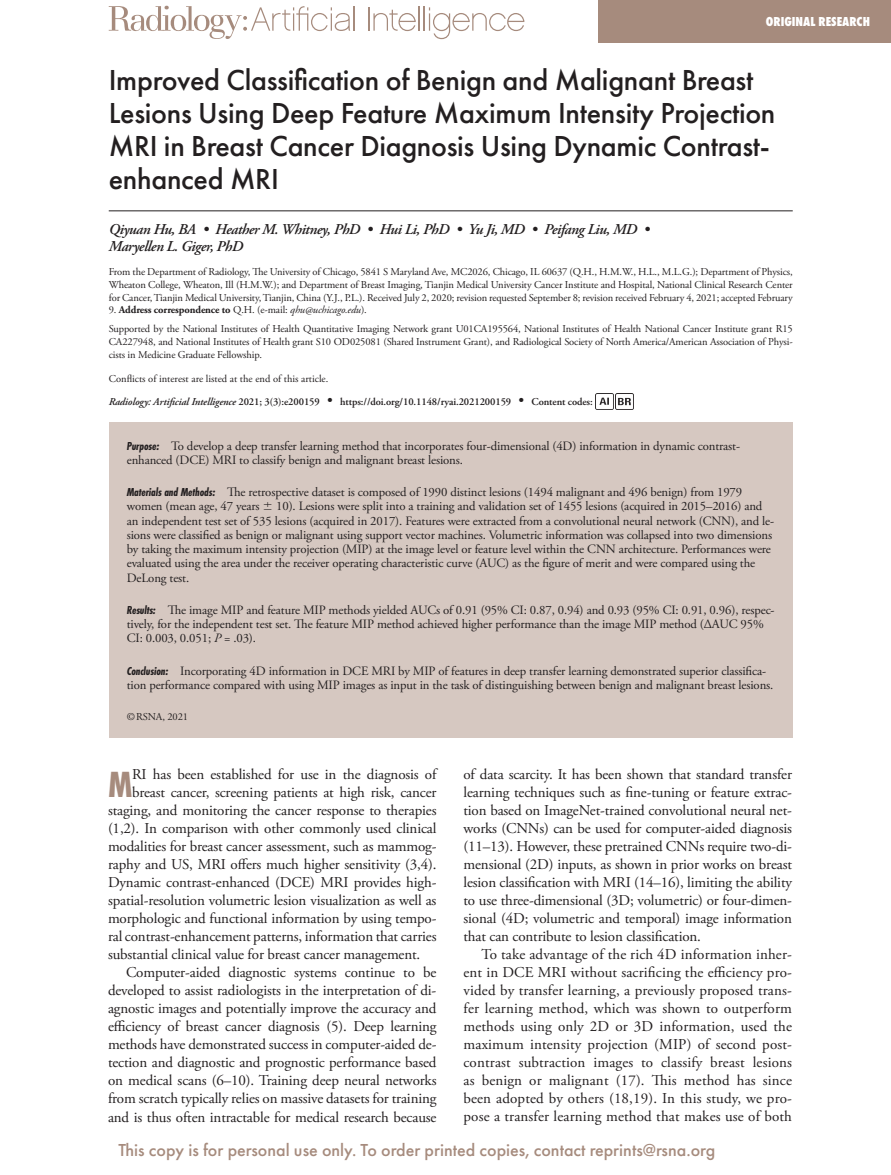
<style>
.page{position:relative;width:891px;height:1175px;background:#fff}
.page>*{position:absolute;margin:0;border:0;box-sizing:border-box;transform-origin:0 0}
.t1{font:700 37.8px "Futura PT Cond";color:#a68b7d}
.t2{font:500 30px/33px "Futura PT";letter-spacing:-.01em;color:#231f20}
.t3{font:500 18px "Futura PT";color:#a68b7d}
.t4{font:15px/18px "Adobe Garamond Pro";letter-spacing:-.01em;color:#231f20;text-align:justify}
.t5{font:italic 600 15px/16.5px "Adobe Garamond Pro";letter-spacing:-.03em;color:#231f20}
.t6{font:800 13.5px "Futura PT Cond";color:#fff}
.t7{font:12.75px/14.2px "Adobe Garamond Pro";letter-spacing:-.01em;color:#231f20}
.t8{font:10.5px/12.8px "Adobe Garamond Pro";letter-spacing:-.01em;color:#231f20}
.t9{font:600 10.5px/22.5px "Adobe Garamond Pro";letter-spacing:-.01em;color:#231f20}
.s1{font-weight:700}
.s2{font-style:italic}
.s3{font-weight:400}
.s4{font-weight:400;font-size:15px}
.s5{font-family:"Futura PT Cond";font-weight:700;font-style:italic;font-size:12px}
.s6{font-family:"Universal Greekwith Math Pi"}
</style>
<div class="page">
<div style="left:599px;top:0;width:292px;height:42px;background:#a68b7d"></div>
<svg style="left:369px;top:7px;width:47px;height:24px"></svg>
<hr style="left:418px;top:6px;width:2px;height:25px;background:#a68b7d">
<svg style="left:424px;top:6px;width:100px;height:33px"></svg>
<svg style="left:109px;top:6px;width:246px;height:33px"></svg>
<div style="left:109px;top:422px;width:684px;height:315px;background:#d6c8c1"></div>
<hr style="left:109px;top:210px;width:684px;height:1px;background:#231f20">
<img style="left:595px;top:393px;width:18px;height:16px">
<img style="left:615px;top:393px;width:18px;height:16px">
<p class="t6" style="left:766px;top:14px;width:106px">ORIGINAL RESEARCH</p>
<h2 class="t2" style="left:109px;top:64px;width:668px">Improved Classification of Benign and Malignant Breast Lesions Using Deep Feature Maximum Intensity Projection MRI in Breast Cancer Diagnosis Using Dynamic Contrast&shy;enhanced MRI</h2>
<p class="t5" style="left:109px;top:222px;width:542px">Qiyuan Hu, BA • Heather M. Whitney, PhD • Hui Li, PhD • Yu Ji, MD • Peifang Liu, MD •<br>Maryellen L. Giger, PhD</p>
<p class="t8" style="left:109px;top:266px;width:686px;text-align:justify">From the Department of Radiology, The University of Chicago, 5841 S Maryland Ave, MC2026, Chicago, IL 60637 (Q.H., H.M.W., H.L., M.L.G.); Department of Physics, Wheaton College, Wheaton, Ill (H.M.W.); and Department of Breast Imaging, Tianjin Medical University Cancer Institute and Hospital, National Clinical Research Center for Cancer, Tianjin Medical University, Tianjin, China (Y.J., P.L.). Received July 2, 2020; revision requested September 8; revision received February 4, 2021; accepted February</p>
<p class="t8" style="left:109px;top:301px;width:686px;line-height:18.8px">9. <span class="s1">Address correspondence to</span> Q.H. (e-mail: <span class="s2">qhu@uchicago.edu</span>).<br>Supported by the National Institutes of Health Quantitative Imaging Network grant U01CA195564, National Institutes of Health National Cancer Institute grant R15</p>
<p class="t8" style="left:109px;top:335px;width:686px">CA227948, and National Institutes of Health grant S10 OD025081 (Shared Instrument Grant), and Radiological Society of North America/American Association of Physi&shy;cists in Medicine Graduate Fellowship.</p>
<p class="t9" style="left:109px;top:368px;width:486px"><span class="s3">Conflicts of interest are listed at the end of this article.<br></span><span class="s2">Radiology: Artificial Intelligence</span> 2021; 3(3):e200159 <span class="s4">•</span> https://doi.org/10.1148/ryai.2021200159 <span class="s4">•</span> Content codes:</p>
<p class="t7" style="left:127px;top:439px;width:615px"><span class="s5">Purpose:</span> To develop a deep transfer learning method that incorporates four-dimensional (4D) information in dynamic contrast&shy;enhanced (DCE) MRI to classify benign and malignant breast lesions.</p>
<p class="t7" style="left:127px;top:485px;width:649px"><span class="s5">Materials and Methods:</span> The retrospective dataset is composed of 1990 distinct lesions (1494 malignant and 496 benign) from 1979 women (mean age, 47 years <span class="s6">6</span> 10). Lesions were split into a training and validation set of 1455 lesions (acquired in 2015–2016) and an independent test set of 535 lesions (acquired in 2017). Features were extracted from a convolutional neural network (CNN), and le&shy;sions were classified as benign or malignant using support vector machines. Volumetric information was collapsed into two dimensions by taking the maximum intensity projection (MIP) at the image level or feature level within the CNN architecture. Performances were evaluated using the area under the receiver operating characteristic curve (AUC) as the figure of merit and were compared using the DeLong test.</p>
<p class="t7" style="left:127px;top:603px;width:649px"><span class="s5">Results:</span> The image MIP and feature MIP methods yielded AUCs of 0.91 (95% CI: 0.87, 0.94) and 0.93 (95% CI: 0.91, 0.96), respec&shy;tively, for the independent test set. The feature MIP method achieved higher performance than the image MIP method (∆AUC 95%<br>CI: 0.003, 0.051; <span class="s2">P</span> = .03).</p>
<p class="t7" style="left:127px;top:664px;width:648px"><span class="s5">Conclusion:</span> Incorporating 4D information in DCE MRI by MIP of features in deep transfer learning demonstrated superior classifica&shy;tion performance compared with using MIP images as input in the task of distinguishing between benign and malignant breast lesions.</p>
<p class="t8" style="left:127px;top:710px;width:63px">©RSNA, 2021</p>
<p class="t4" style="left:464px;top:765px;width:330px">of data scarcity. It has been shown that standard transfer learning techniques such as fine-tuning or feature extrac&shy;tion based on ImageNet-trained convolutional neural net&shy;works (CNNs) can be used for computer-aided diagnosis (11–13). However, these pretrained CNNs require two-di&shy;mensional (2D) inputs, as shown in prior works on breast lesion classification with MRI (14–16), limiting the ability to use three-dimensional (3D; volumetric) or four-dimen&shy;sional (4D; volumetric and temporal) image information that can contribute to lesion classification.</p>
<p class="t4" style="left:464px;top:945px;width:330px;text-indent:18px">To take advantage of the rich 4D information inher&shy;ent in DCE MRI without sacrificing the efficiency pro&shy;vided by transfer learning, a previously proposed trans&shy;fer learning method, which was shown to outperform methods using only 2D or 3D information, used the maximum intensity projection (MIP) of second post&shy;contrast subtraction images to classify breast lesions as benign or malignant (17). This method has since been adopted by others (18,19). In this study, we pro&shy;pose a transfer learning method that makes use of both</p>
<p class="t3" style="left:118px;top:1139px;width:598px">This copy is for personal use only. To order printed copies, contact reprints@rsna.org</p>
<h1 class="t1" style="left:108px;top:763px;width:26px">M</h1>
<p class="t4" style="left:132px;top:766px;width:306px">RI has been established for use in the diagnosis of</p>
<p class="t4" style="left:132px;top:784px;width:306px">breast cancer, screening patients at high risk, cancer</p>
<p class="t4" style="left:108px;top:802px;width:330px">staging, and monitoring the cancer response to therapies</p>
<p class="t4" style="left:108px;top:820px;width:330px">(1,2). In comparison with other commonly used clinical</p>
<p class="t4" style="left:108px;top:838px;width:330px">modalities for breast cancer assessment, such as mammog-</p>
<p class="t4" style="left:108px;top:856px;width:330px">raphy and US, MRI offers much higher sensitivity (3,4).</p>
<p class="t4" style="left:108px;top:874px;width:330px">Dynamic contrast-enhanced (DCE) MRI provides high-</p>
<p class="t4" style="left:108px;top:892px;width:330px">spatial-resolution volumetric lesion visualization as well as</p>
<p class="t4" style="left:108px;top:910px;width:330px">morphologic and functional information by using tempo-</p>
<p class="t4" style="left:108px;top:928px;width:330px">ral contrast-enhancement patterns, information that carries</p>
<p class="t4" style="left:108px;top:946px;width:314px">substantial clinical value for breast cancer management.</p>
<p class="t4" style="left:126px;top:964px;width:312px">Computer-aided diagnostic systems continue to be</p>
<p class="t4" style="left:108px;top:982px;width:330px">developed to assist radiologists in the interpretation of di-</p>
<p class="t4" style="left:108px;top:1000px;width:330px">agnostic images and potentially improve the accuracy and</p>
<p class="t4" style="left:108px;top:1018px;width:330px">efficiency of breast cancer diagnosis (5). Deep learning</p>
<p class="t4" style="left:108px;top:1036px;width:330px">methods have demonstrated success in computer-aided de-</p>
<p class="t4" style="left:108px;top:1054px;width:330px">tection and diagnostic and prognostic performance based</p>
<p class="t4" style="left:108px;top:1072px;width:330px">on medical scans (6–10). Training deep neural networks</p>
<p class="t4" style="left:108px;top:1090px;width:330px">from scratch typically relies on massive datasets for training</p>
<p class="t4" style="left:108px;top:1108px;width:330px">and is thus often intractable for medical research because</p>
</div>
